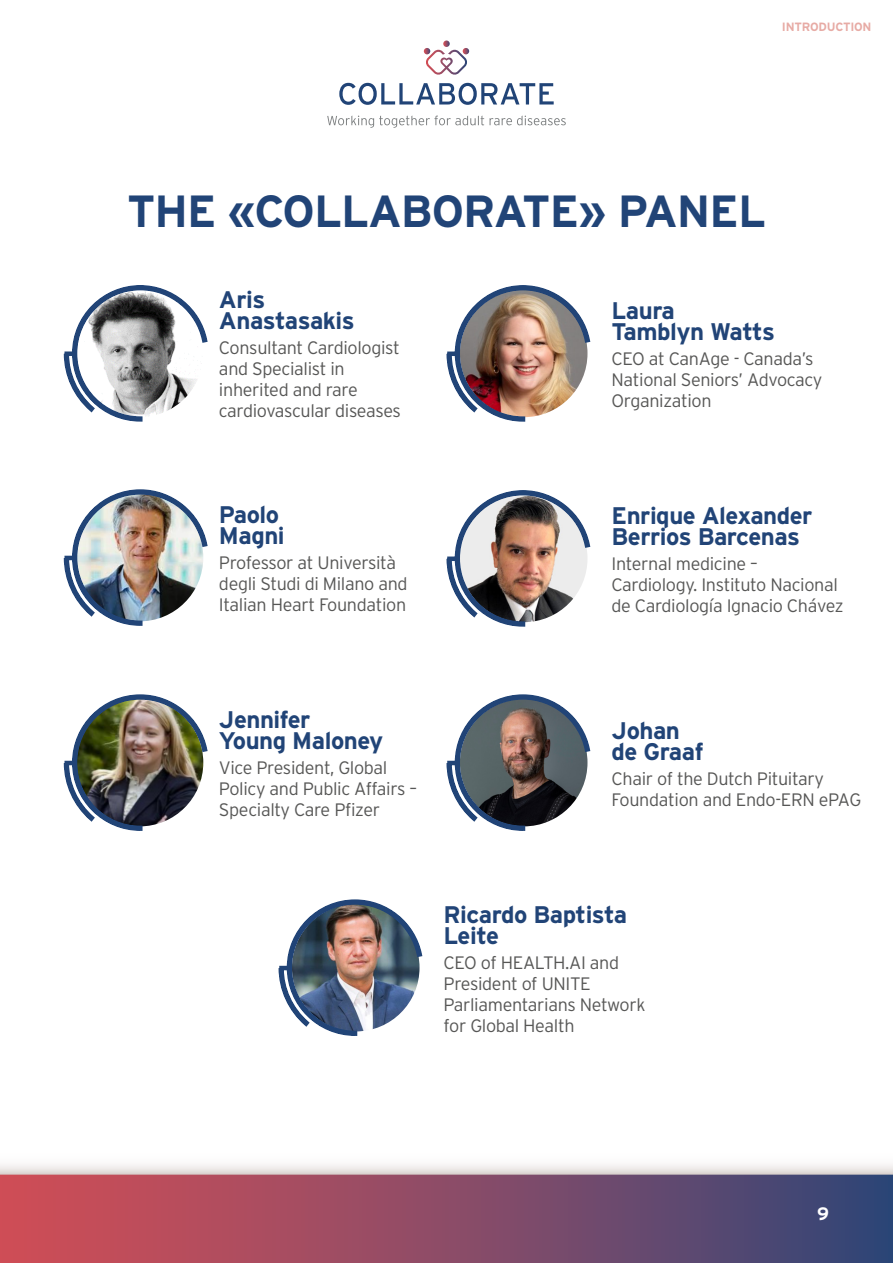
<style>
.page{position:relative;width:893px;height:1263px;background:#fff}
.page>*{position:absolute;margin:0;border:0;box-sizing:border-box;transform-origin:0 0}
.t1{font:700 45px "Interstate";letter-spacing:-.02em;color:#214477}
.t2{font:700 24px/21px "Interstate";letter-spacing:-.02em;color:#214477}
.t3{font:300 18px/21px "Interstate";letter-spacing:-.02em;color:#575756}
.t4{font:700 18px "Interstate";color:#fff}
.t5{font:700 12px "Interstate";letter-spacing:-.02em;color:#e7aba5}
</style>
<div class="page">
<svg style="left:0;top:1165px;width:893px;height:10px"></svg>
<div style="left:0;top:1175px;width:893px;height:88px;background:linear-gradient(to right,#d94f56,#364778)"></div>
<svg style="left:327px;top:116px;width:157px;height:12px"></svg>
<svg style="left:490px;top:116px;width:76px;height:9px"></svg>
<svg style="left:339px;top:83px;width:215px;height:22px"></svg>
<svg style="left:424px;top:41px;width:45px;height:34px"></svg>
<img style="left:446px;top:285px;width:145px;height:137px">
<svg style="left:63px;top:285px;width:145px;height:137px"></svg>
<img style="left:446px;top:490px;width:145px;height:137px">
<img style="left:63px;top:489px;width:145px;height:137px">
<svg style="left:446px;top:694px;width:145px;height:137px"></svg>
<img style="left:63px;top:694px;width:145px;height:137px">
<img style="left:278px;top:899px;width:145px;height:137px">
<p class="t5" style="left:782px;top:20px;width:91px">INTRODUCTION</p>
<h1 class="t1" style="left:127px;top:186px;width:640px">THE «COLLABORATE» PANEL</h1>
<h2 class="t2" style="left:219px;top:289px;width:137px">Aris<br>Anastasakis</h2>
<p class="t3" style="left:219px;top:337px;width:183px">Consultant Cardiologist and Specialist in inherited and rare cardiovascular diseases</p>
<h2 class="t2" style="left:219px;top:504px;width:67px">Paolo<br>Magni</h2>
<p class="t3" style="left:219px;top:552px;width:190px">Professor at Università degli Studi di Milano and<br>Italian Heart Foundation</p>
<h2 class="t2" style="left:612px;top:300px;width:165px">Laura<br>Tamblyn Watts</h2>
<p class="t3" style="left:612px;top:348px;width:212px">CEO at CanAge - Canada’s<br>National Seniors’ Advocacy<br>Organization</p>
<h2 class="t2" style="left:612px;top:505px;width:202px">Enrique Alexander<br>Berrios Barcenas</h2>
<p class="t3" style="left:612px;top:553px;width:234px">Internal medicine –<br>Cardiology. Instituto Nacional de Cardiología Ignacio Chávez</p>
<h2 class="t2" style="left:219px;top:709px;width:166px">Jennifer<br>Young Maloney</h2>
<p class="t3" style="left:219px;top:757px;width:199px">Vice President, Global<br>Policy and Public Affairs –<br>Specialty Care Pfizer</p>
<h2 class="t2" style="left:612px;top:719px;width:93px">Johan de Graaf</h2>
<p class="t3" style="left:612px;top:768px;width:251px">Chair of the Dutch Pituitary<br>Foundation and Endo-ERN ePAG</p>
<h2 class="t2" style="left:444px;top:903px;width:185px">Ricardo Baptista<br>Leite</h2>
<p class="t3" style="left:444px;top:952px;width:203px">CEO of HEALTH.AI and<br>President of UNITE<br>Parliamentarians Network for Global Health</p>
<p class="t4" style="left:817px;top:1203px;width:13px">9</p>
</div>
